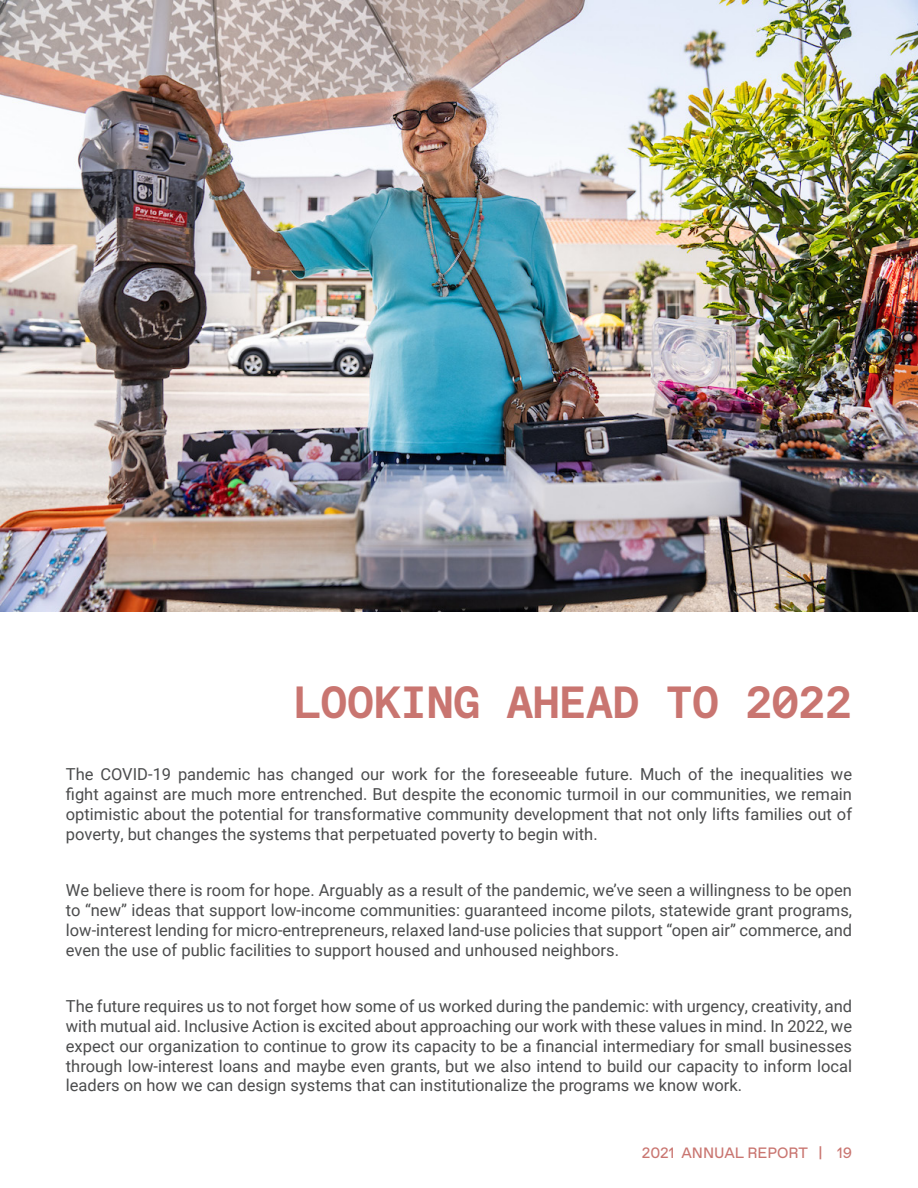
<style>
.page{position:relative;width:918px;height:1188px;background:#fff}
.page>*{position:absolute;margin:0;border:0;box-sizing:border-box;transform-origin:0 0}
.t1{font:700 45px "Favorit Mono";letter-spacing:-.01em;color:#c97570}
.t2{font:16.5px/19.8px "Roboto";color:#4b4c4d;text-align:justify}
.t3{font:15px "Favorit";color:#c97570}
</style>
<div class="page">
<img style="left:0;top:0;width:918px;height:612px">
<p class="t1" style="left:294px;top:672px;width:560px">LOOKING AHEAD TO 2022</p>
<p class="t2" style="left:66px;top:764px;width:788px">The COVID-19 pandemic has changed our work for the foreseeable future. Much of the inequalities we fight against are much more entrenched. But despite the economic turmoil in our communities, we remain optimistic about the potential for transformative community development that not only lifts families out of poverty, but changes the systems that perpetuated poverty to begin with.</p>
<p class="t2" style="left:66px;top:880px;width:788px">We believe there is room for hope. Arguably as a result of the pandemic, we’ve seen a willingness to be open to “new” ideas that support low-income communities: guaranteed income pilots, statewide grant programs, low-interest lending for micro-entrepreneurs, relaxed land-use policies that support “open air” commerce, and even the use of public facilities to support housed and unhoused neighbors.</p>
<p class="t2" style="left:66px;top:996px;width:788px">The future requires us to not forget how some of us worked during the pandemic: with urgency, creativity, and with mutual aid. Inclusive Action is excited about approaching our work with these values in mind. In 2022, we expect our organization to continue to grow its capacity to be a financial intermediary for small businesses through low-interest loans and maybe even grants, but we also intend to build our capacity to inform local leaders on how we can design systems that can institutionalize the programs we know work.</p>
<p class="t3" style="left:642px;top:1143px;width:212px">2021 ANNUAL REPORT | 19</p>
</div>
